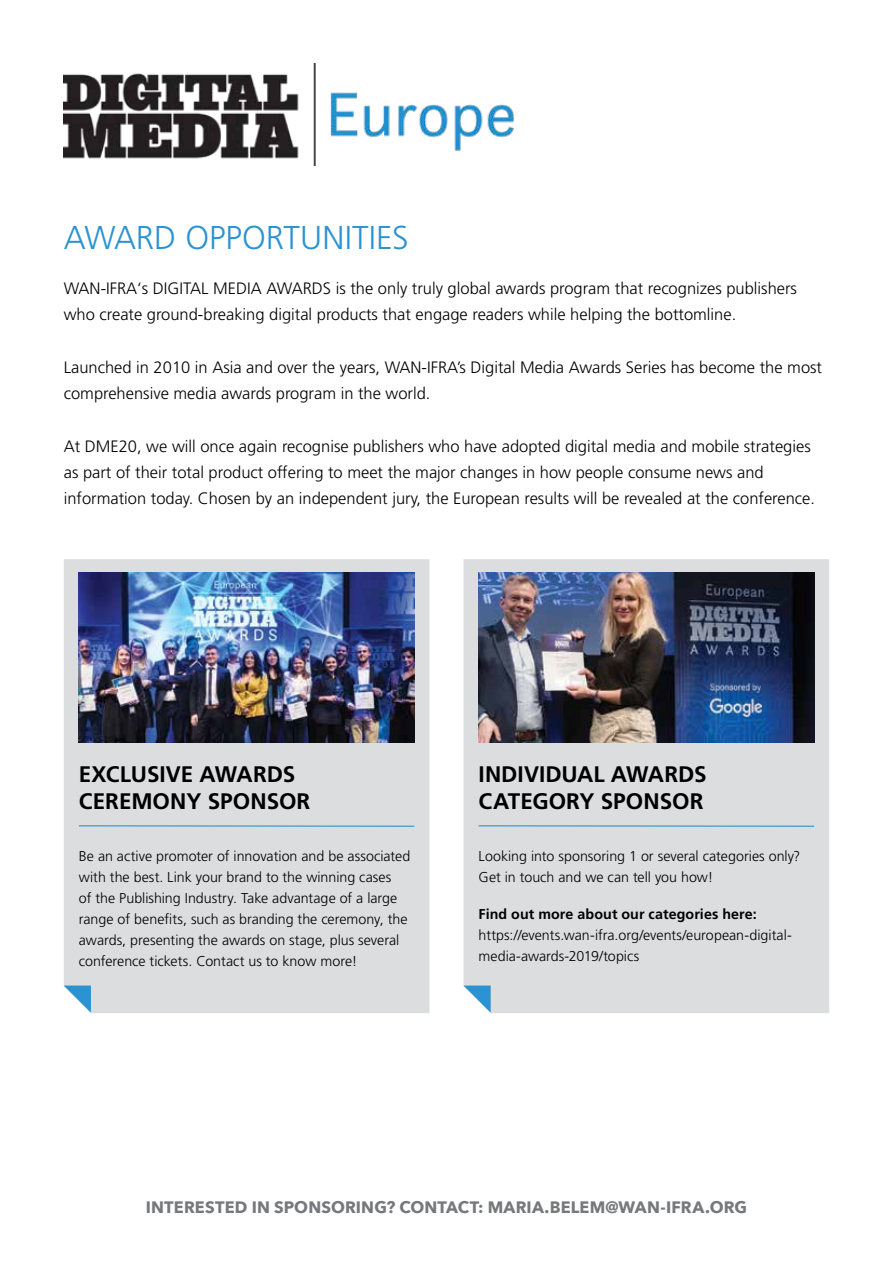
<style>
.page{position:relative;width:893px;height:1263px;background:#fff}
.page>*{position:absolute;margin:0;border:0;box-sizing:border-box;transform-origin:0 0}
.t1{font:300 33px "Frutiger";color:#2b93d1}
.t2{font:700 22.5px/26.2px "Frutiger";color:#000}
.t3{font:300 16.5px/26.2px "Frutiger";color:#000}
.t4{font:700 16.5px "Avenir Next";letter-spacing:.005em;color:#77787b}
.t5{font:300 14.25px/21px "Frutiger";color:#000}
.t6{font:700 14.25px "Frutiger";letter-spacing:.005em;color:#000}
</style>
<div class="page">
<img style="left:64px;top:64px;width:450px;height:102px">
<div style="left:64px;top:559px;width:365px;height:454px;background:#dcddde"></div>
<hr style="left:79px;top:825px;width:335px;height:2px;background:#2b93d1">
<img style="left:79px;top:573px;width:335px;height:170px">
<svg style="left:64px;top:985px;width:27px;height:28px"></svg>
<div style="left:463px;top:559px;width:366px;height:454px;background:#dcddde"></div>
<hr style="left:479px;top:825px;width:335px;height:2px;background:#2b93d1">
<img style="left:479px;top:573px;width:335px;height:170px">
<svg style="left:463px;top:985px;width:28px;height:28px"></svg>
<h1 class="t1" style="left:64px;top:219px;width:347px">AWARD OPPORTUNITIES</h1>
<p class="t3" style="left:64px;top:275px;width:735px">WAN-IFRA‘s DIGITAL MEDIA AWARDS is the only truly global awards program that recognizes publishers who create ground-breaking digital products that engage readers while helping the bottomline.</p>
<p class="t3" style="left:64px;top:354px;width:760px">Launched in 2010 in Asia and over the years, WAN-IFRA’s Digital Media Awards Series has become the most comprehensive media awards program in the world.</p>
<p class="t3" style="left:64px;top:433px;width:753px">At DME20, we will once again recognise publishers who have adopted digital media and mobile strategies as part of their total product offering to meet the major changes in how people consume news and information today. Chosen by an independent jury, the European results will be revealed at the conference.</p>
<h2 class="t2" style="left:79px;top:761px;width:233px">EXCLUSIVE AWARDS<br>CEREMONY SPONSOR</h2>
<p class="t5" style="left:79px;top:846px;width:333px">Be an active promoter of innovation and be associated with the best. Link your brand to the winning cases<br>of the Publishing Industry. Take advantage of a large range of benefits, such as branding the ceremony, the awards, presenting the awards on stage, plus several conference tickets. Contact us to know more!</p>
<h2 class="t2" style="left:479px;top:761px;width:229px">INDIVIDUAL AWARDS<br>CATEGORY SPONSOR</h2>
<p class="t5" style="left:479px;top:846px;width:323px">Looking into sponsoring 1 or several categories only?<br>Get in touch and we can tell you how!</p>
<p class="t6" style="left:479px;top:905px;width:280px">Find out more about our categories here:</p>
<p class="t5" style="left:479px;top:924px;width:315px">https://events.wan-ifra.org/events/european-digital&shy;media-awards-2019/topics</p>
<p class="t4" style="left:146px;top:1192px;width:603px">INTERESTED IN SPONSORING? CONTACT: MARIA.BELEM@WAN-IFRA.ORG</p>
</div>
